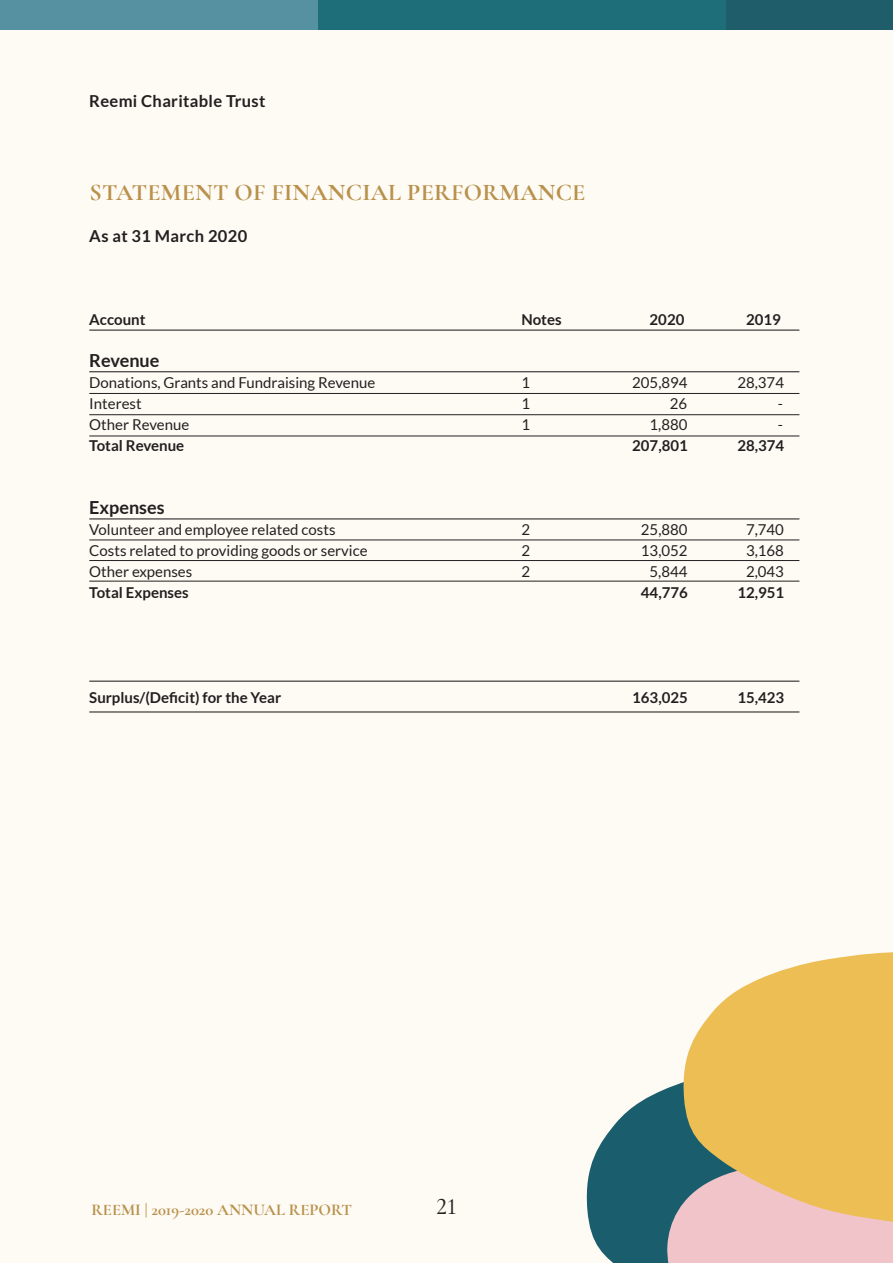
<style>
.page{position:relative;width:893px;height:1263px;background:#fefbf5}
.page>*{position:absolute;margin:0;border:0;box-sizing:border-box;transform-origin:0 0}
.t1{font:700 24px "Cormorant Garamond";letter-spacing:.01em;color:#b9914b}
.t2{font:500 24px "Cormorant Garamond";color:#231f20}
.t3{font:700 18px "Lato";color:#231f20}
.t4{font:700 16.5px "Lato";letter-spacing:.02em;color:#231f20}
.t5{font:700 16.5px "Cormorant Garamond";color:#b9914b}
.t6{font:15px "Lato";color:#231f20}
.t7{font:700 15px "Lato";color:#231f20}
</style>
<div class="page">
<div style="left:0;top:0;width:525px;height:30px;background:#5691a1"></div>
<div style="left:319px;top:0;width:427px;height:30px;background:#1e6e7a"></div>
<div style="left:727px;top:0;width:166px;height:30px;background:#205d6b"></div>
<svg style="left:586px;top:1083px;width:94px;height:180px;fill:#1a5d6d"></svg>
<svg style="left:666px;top:1160px;width:227px;height:103px;background:#c7b0b7"></svg>
<hr style="left:89px;top:681px;width:710px;height:1px;background:#231f20">
<hr style="left:89px;top:711px;width:710px;height:1px;background:#231f20">
<hr style="left:89px;top:330px;width:710px;height:1px;background:#231f20">
<hr style="left:89px;top:371px;width:710px;height:1px;background:#231f20">
<hr style="left:89px;top:393px;width:710px;height:1px;background:#231f20">
<hr style="left:89px;top:414px;width:710px;height:1px;background:#231f20">
<hr style="left:89px;top:436px;width:710px;height:1px;background:#231f20">
<hr style="left:89px;top:540px;width:710px;height:1px;background:#231f20">
<hr style="left:89px;top:518px;width:710px;height:1px;background:#231f20">
<hr style="left:89px;top:560px;width:710px;height:1px;background:#231f20">
<hr style="left:89px;top:581px;width:710px;height:1px;background:#231f20">
<svg style="left:680px;top:952px;width:213px;height:295px;background:#e7c177"></svg>
<p class="t4" style="left:89px;top:91px;width:178px">Reemi Charitable Trust</p>
<p class="t1" style="left:89px;top:178px;width:498px">STATEMENT OF FINANCIAL PERFORMANCE</p>
<p class="t4" style="left:89px;top:227px;width:159px">As at 31 March 2020</p>
<p class="t7" style="left:89px;top:311px;width:58px">Account</p>
<p class="t7" style="left:521px;top:311px;width:42px">Notes</p>
<p class="t7" style="left:650px;top:311px;width:36px">2020</p>
<p class="t7" style="left:746px;top:311px;width:36px">2019</p>
<p class="t3" style="left:89px;top:350px;width:72px">Revenue</p>
<p class="t6" style="left:89px;top:374px;width:287px">Donations, Grants and Fundraising Revenue</p>
<p class="t6" style="left:521px;top:374px;width:10px">1</p>
<p class="t6" style="left:632px;top:374px;width:57px">205,894</p>
<p class="t6" style="left:737px;top:374px;width:48px">28,374</p>
<p class="t6" style="left:89px;top:395px;width:54px">Interest</p>
<p class="t6" style="left:521px;top:395px;width:10px">1</p>
<p class="t6" style="left:670px;top:395px;width:19px">26</p>
<p class="t6" style="left:778px;top:395px;width:7px">-</p>
<p class="t6" style="left:89px;top:416px;width:101px">Other Revenue</p>
<p class="t6" style="left:521px;top:416px;width:10px">1</p>
<p class="t6" style="left:650px;top:416px;width:39px">1,880</p>
<p class="t6" style="left:778px;top:416px;width:7px">-</p>
<p class="t7" style="left:89px;top:437px;width:96px">Total Revenue</p>
<p class="t7" style="left:632px;top:437px;width:57px">207,801</p>
<p class="t7" style="left:737px;top:437px;width:48px">28,374</p>
<p class="t3" style="left:89px;top:497px;width:77px">Expenses</p>
<p class="t6" style="left:89px;top:521px;width:248px">Volunteer and employee related costs</p>
<p class="t6" style="left:521px;top:521px;width:10px">2</p>
<p class="t6" style="left:641px;top:521px;width:48px">25,880</p>
<p class="t6" style="left:746px;top:521px;width:39px">7,740</p>
<p class="t6" style="left:89px;top:542px;width:280px">Costs related to providing goods or service</p>
<p class="t6" style="left:521px;top:542px;width:10px">2</p>
<p class="t6" style="left:641px;top:542px;width:48px">13,052</p>
<p class="t6" style="left:746px;top:542px;width:39px">3,168</p>
<p class="t6" style="left:89px;top:563px;width:105px">Other expenses</p>
<p class="t6" style="left:521px;top:563px;width:10px">2</p>
<p class="t6" style="left:650px;top:563px;width:39px">5,844</p>
<p class="t6" style="left:746px;top:563px;width:39px">2,043</p>
<p class="t7" style="left:89px;top:584px;width:101px">Total Expenses</p>
<p class="t7" style="left:641px;top:584px;width:48px">44,776</p>
<p class="t7" style="left:737px;top:584px;width:48px">12,951</p>
<p class="t7" style="left:89px;top:689px;width:193px">Surplus/(Deficit) for the Year</p>
<p class="t7" style="left:632px;top:689px;width:57px">163,025</p>
<p class="t7" style="left:737px;top:689px;width:48px">15,423</p>
<p class="t5" style="left:91px;top:1199px;width:262px">REEMI | 2019-2020 ANNUAL REPORT</p>
<h1 class="t2" style="left:436px;top:1192px;width:22px">21</h1>
</div>
